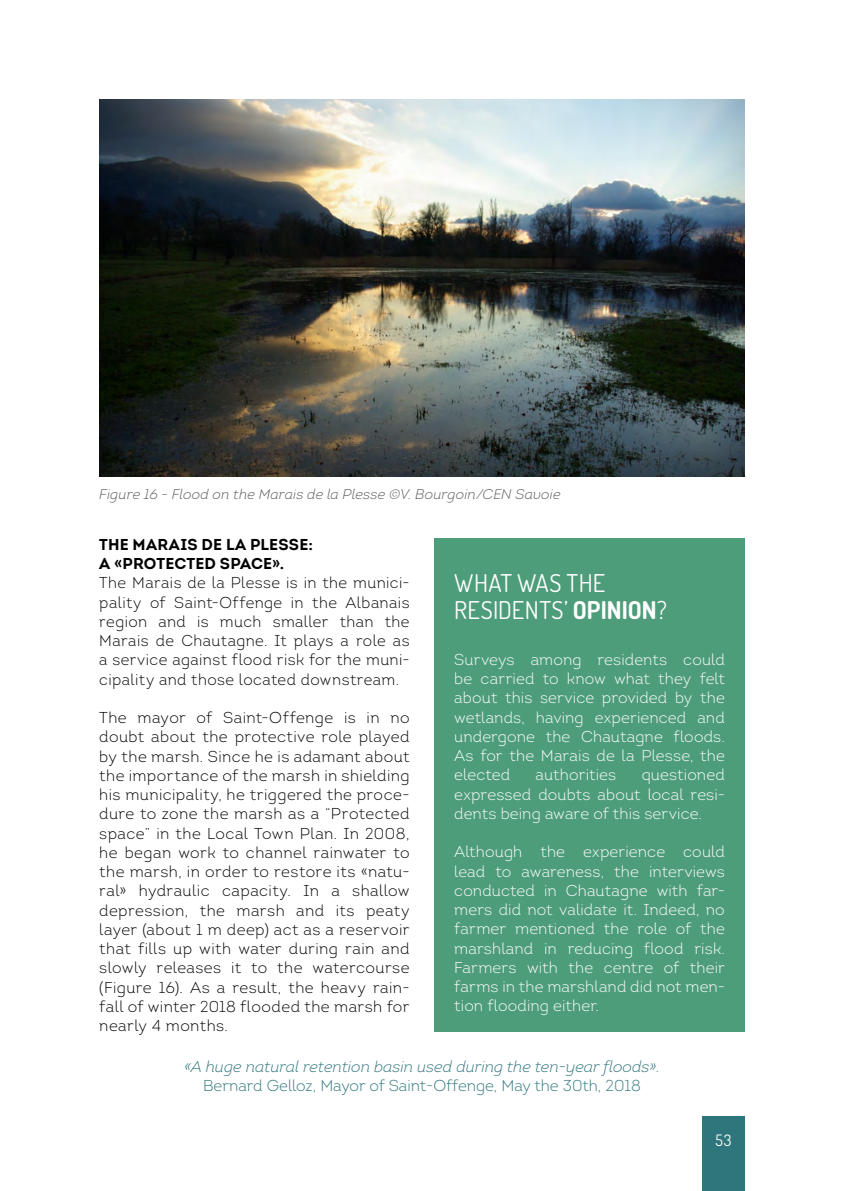
<style>
.page{position:relative;width:844px;height:1191px;background:#fff}
.page>*{position:absolute;margin:0;border:0;box-sizing:border-box;transform-origin:0 0}
.Titre_encarts{font:24.5px/26.9px "Dosis";letter-spacing:.015em;color:#fff}
.Texte_courant{font:300 15.75px/19.2px "Intro";letter-spacing:.03em;color:#000;text-align:justify}
.Texte_courant-2{font:300 15.75px/19.2px "Intro";letter-spacing:.01em;color:#fff;text-align:justify}
.Citation_bleue{font:italic 300 15.75px "Intro";color:#2f757c}
.Citation_bleue-2{font:300 15.75px "Intro";color:#2f757c}
.Titre_4{font:700 15.75px "Intro";letter-spacing:.01em;color:#000}
.Titre_4-2{font:15.75px "Dosis";color:#fff}
.Légende{font:italic 300 14px "Intro";letter-spacing:.01em;color:#575756}
.s1{font-weight:700}
</style>
<div class="page">
<div style="left:702px;top:1116px;width:42px;height:75px;background:#2f757c"></div>
<img style="left:99px;top:99px;width:645px;height:377px">
<div style="left:434px;top:538px;width:310px;height:493px;background:#4e9d7a"></div>
<p class="Légende" style="left:99px;top:486px;width:462px">Figure 16 - Flood on the Marais de la Plesse ©V. Bourgoin/CEN Savoie</p>
<p class="Titre_4" style="left:99px;top:534px;width:215px">THE MARAIS DE LA PLESSE:</p>
<p class="Titre_4" style="left:99px;top:553px;width:186px">A «PROTECTED SPACE».</p>
<p class="Texte_courant" style="left:99px;top:573px;width:312px">The Marais de la Plesse is in the munici&shy;pality of Saint-Offenge in the Albanais region and is much smaller than the Marais de Chautagne. It plays a role as a service against flood risk for the muni&shy;cipality and those located downstream.</p>
<p class="Texte_courant" style="left:99px;top:708px;width:312px">The mayor of Saint-Offenge is in no doubt about the protective role played by the marsh. Since he is adamant about the importance of the marsh in shielding his municipality, he triggered the proce&shy;dure to zone the marsh as a “Protected space” in the Local Town Plan. In 2008, he began work to channel rainwater to the marsh, in order to restore its «natu&shy;ral» hydraulic capacity. In a shallow depression, the marsh and its peaty layer (about 1 m deep) act as a reservoir that fills up with water during rain and slowly releases it to the watercourse (Figure 16). As a result, the heavy rain&shy;fall of winter 2018 flooded the marsh for nearly 4 months.</p>
<p class="Titre_encarts" style="left:454px;top:568px;width:214px">WHAT WAS THE<br>RESIDENTS’ <span class="s1">OPINION</span>?</p>
<p class="Texte_courant-2" style="left:454px;top:649px;width:272px">Surveys among residents could be carried to know what they felt about this service provided by the wetlands, having experienced and undergone the Chautagne floods.<br>As for the Marais de la Plesse, the elected</p>
<p class="Texte_courant-2" style="left:454px;top:765px;width:272px;text-indent:187px">questioned expressed doubts about local resi&shy;dents being aware of this service.</p>
<p class="Texte_courant-2" style="left:454px;top:842px;width:272px">Although the experience could lead to awareness, the interviews conducted in Chautagne with far&shy;mers did not validate it. Indeed, no farmer mentioned the role of the marshland in reducing flood risk.<br>Farmers with the centre of their farms in the marshland did not men&shy;tion flooding either.</p>
<p class="Texte_courant-2" style="left:535px;top:765px;width:82px">authorities</p>
<p class="Citation_bleue" style="left:184px;top:1056px;width:477px">«A huge natural retention basin used during the ten-year floods».</p>
<p class="Citation_bleue-2" style="left:203px;top:1076px;width:439px">Bernard Gelloz, Mayor of Saint-Offenge, May the 30th, 2018</p>
<p class="Titre_4-2" style="left:715px;top:1129px;width:17px">53</p>
</div>
